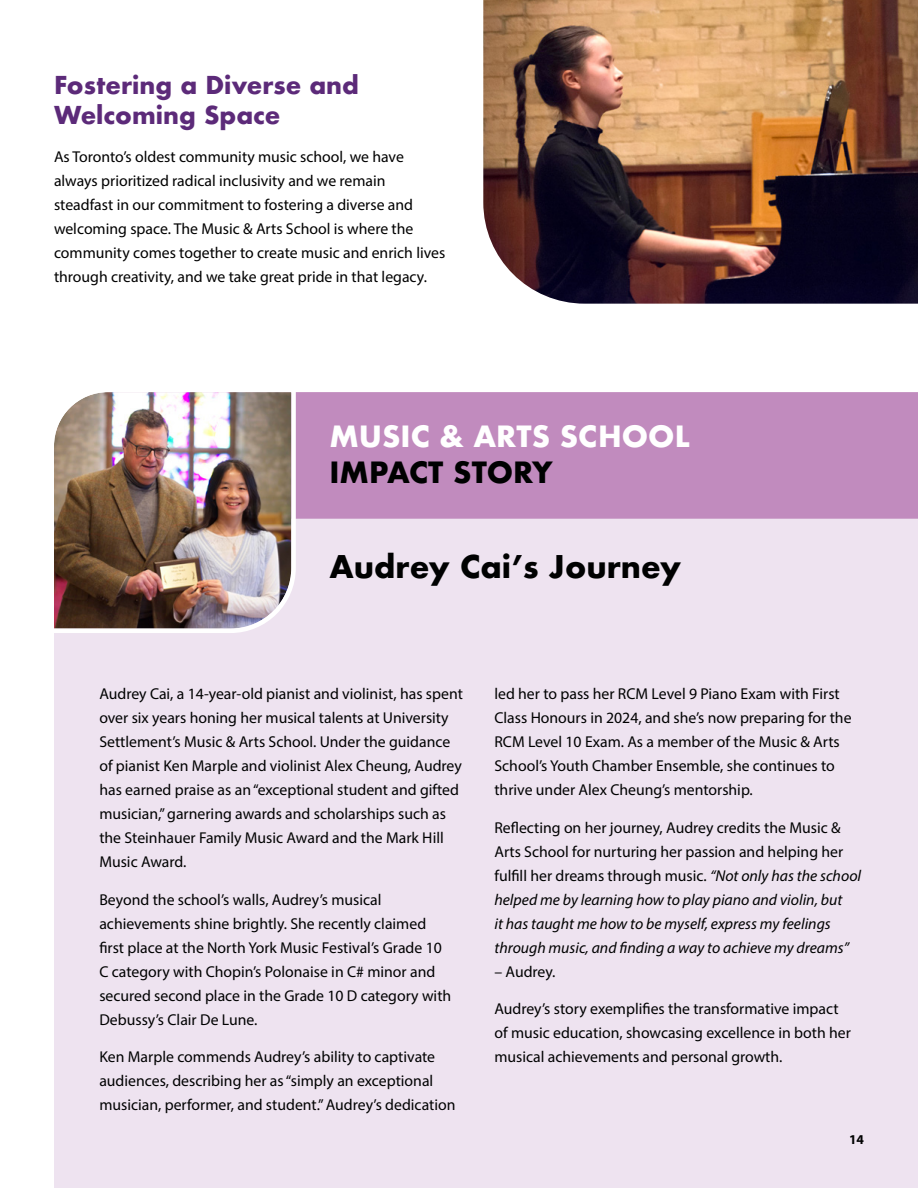
<style>
.page{position:relative;width:918px;height:1188px;background:#fff}
.page>*{position:absolute;margin:0;border:0;box-sizing:border-box;transform-origin:0 0}
.t1{font:700 30.45px "Futura";color:#000101}
.t2{font:700 28.5px "Futura";color:#fff}
.t3{font:700 28.5px "Futura";color:#000101}
.t4{font:700 24px/30px "Futura";color:#5c2a79}
.t5{font:15.75px/24px "Myriad Pro";color:#000101}
.t6{font:italic 15.75px/24px "Myriad Pro";color:#000101}
.t7{font:700 13.5px "Myriad Pro";color:#000101}
.s1{font-style:normal}
</style>
<div class="page">
<div style="left:54px;top:518px;width:864px;height:670px;background:#eee3f0"></div>
<div style="left:298px;top:392px;width:620px;height:127px;background:#c18bbe"></div>
<img style="left:54px;top:392px;width:244px;height:241px">
<img style="left:483px;top:0;width:435px;height:304px">
<h3 class="t4" style="left:54px;top:70px;width:306px">Fostering a Diverse and<br>Welcoming Space</h3>
<p class="t5" style="left:54px;top:144px;width:393px">As Toronto’s oldest community music school, we have always prioritized radical inclusivity and we remain steadfast in our commitment to fostering a diverse and welcoming space. The Music &amp; Arts School is where the community comes together to create music and enrich lives through creativity, and we take great pride in that legacy.</p>
<h2 class="t2" style="left:329px;top:416px;width:362px">MUSIC &amp; ARTS SCHOOL</h2>
<h2 class="t3" style="left:329px;top:452px;width:225px">IMPACT STORY</h2>
<h1 class="t1" style="left:329px;top:544px;width:353px">Audrey Cai’s Journey</h1>
<p class="t5" style="left:99px;top:682px;width:365px">Audrey Cai, a 14-year-old pianist and violinist, has spent over six years honing her musical talents at University Settlement’s Music &amp; Arts School. Under the guidance of pianist Ken Marple and violinist Alex Cheung, Audrey has earned praise as an “exceptional student and gifted musician,” garnering awards and scholarships such as the Steinhauer Family Music Award and the Mark Hill Music Award.</p>
<p class="t5" style="left:99px;top:887px;width:353px">Beyond the school’s walls, Audrey’s musical achievements shine brightly. She recently claimed first place at the North York Music Festival’s Grade 10<br>C category with Chopin’s Polonaise in C# minor and secured second place in the Grade 10 D category with Debussy’s Clair De Lune.</p>
<p class="t5" style="left:99px;top:1045px;width:358px">Ken Marple commends Audrey’s ability to captivate audiences, describing her as “simply an exceptional musician, performer, and student.” Audrey’s dedication</p>
<p class="t5" style="left:494px;top:682px;width:359px">led her to pass her RCM Level 9 Piano Exam with First Class Honours in 2024, and she’s now preparing for the RCM Level 10 Exam. As a member of the Music &amp; Arts School’s Youth Chamber Ensemble, she continues to thrive under Alex Cheung’s mentorship.</p>
<p class="t6" style="left:494px;top:815px;width:368px"><span class="s1">Reflecting on her journey, Audrey credits the Music &amp; Arts School for nurturing her passion and helping her fulfill her dreams through music.</span> “Not only has the school helped me by learning how to play piano and violin, but<br>it has taught me how to be myself, express my feelings through music, and finding a way to achieve my dreams”</p>
<p class="t5" style="left:494px;top:959px;width:63px">– Audrey.</p>
<p class="t5" style="left:494px;top:997px;width:358px">Audrey’s story exemplifies the transformative impact of music education, showcasing excellence in both her musical achievements and personal growth.</p>
<p class="t7" style="left:849px;top:1131px;width:16px">14</p>
</div>
